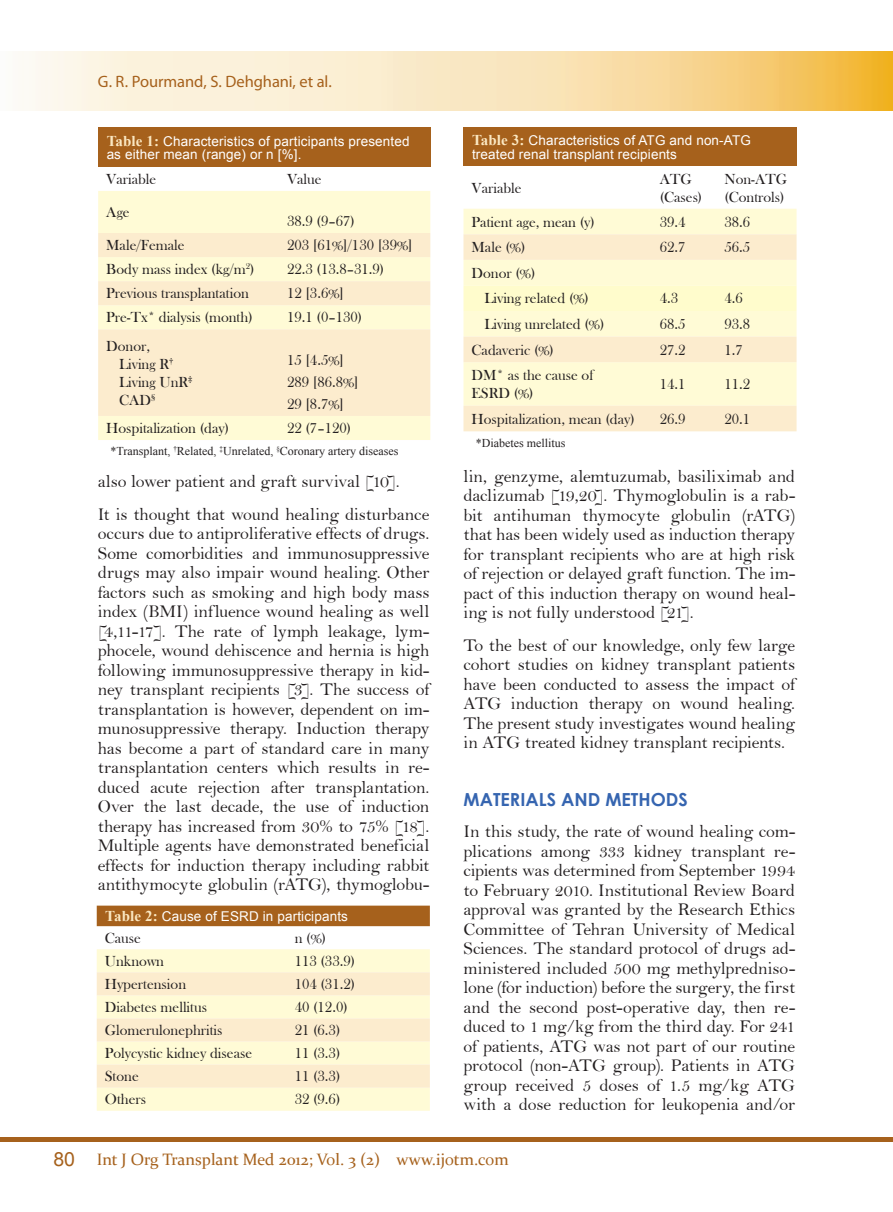
<style>
.page{position:relative;width:893px;height:1212px;background:#fff}
.page>*{position:absolute;margin:0;border:0;box-sizing:border-box;transform-origin:0 0}
.Body{font:18px/19.5px "Bell";letter-spacing:-.01em;color:#231f20;text-align:justify}
.Body_first_Para{font:18px "Bell";letter-spacing:-.01em;color:#231f20}
.Heading{font:700 18px "Century Gothic";color:#3665b0}
.Page_numbering{font:16.5px "Constantia";color:#a6611c}
.Runnig_Author{font:16.5px "Myriad Pro";letter-spacing:-.005em;color:#a6611c}
.Table_Text{font:15px/18px "Bask Old Face";color:#231f20}
.Table{font:13.5px/13.5px "Arial";letter-spacing:.01em;color:#fff}
.t1{font:12px "Times New Roman";color:#231f20}
.s1{font-family:"Times New Roman";font-weight:700;font-size:15px;color:#fbe8c2}
.s2{font-family:"Arial";font-size:19.5px}
</style>
<div class="page">
<div style="left:0;top:1137px;width:893px;height:5px;background:#a6611c"></div>
<img style="left:22px;top:52px;width:871px;height:59px">
<div style="left:98px;top:128px;width:332px;height:39px;background:#a6611c"></div>
<div style="left:98px;top:191px;width:332px;height:249px;background:#fffbd6"></div>
<svg style="left:98px;top:233px;width:332px;height:183px;background:#fcefd0"></svg>
<div style="left:97px;top:905px;width:333px;height:21px;background:#a6611c"></div>
<div style="left:97px;top:949px;width:333px;height:162px;background:#fffbd6"></div>
<svg style="left:97px;top:972px;width:333px;height:116px;background:#fdf2d1"></svg>
<div style="left:463px;top:128px;width:333px;height:38px;background:#a6611c"></div>
<div style="left:463px;top:209px;width:333px;height:25px;background:#fffbd6"></div>
<svg style="left:463px;top:234px;width:333px;height:197px;background:#fdf4d2"></svg>
<div style="left:463px;top:285px;width:333px;height:26px;background:#fffccc"></div>
<p class="Runnig_Author" style="left:98px;top:72px;width:236px">G. R. Pourmand, S. Dehghani, et al.</p>
<p class="Table" style="left:107px;top:134px;width:304px"><span class="s1">Table 1:</span> Characteristics of participants presented as either mean (range) or n [%].</p>
<p class="Table_Text" style="left:106px;top:170px;width:51px">Variable</p>
<p class="Table_Text" style="left:287px;top:170px;width:36px">Value</p>
<p class="Table_Text" style="left:106px;top:203px;width:25px">Age</p>
<p class="Table_Text" style="left:287px;top:212px;width:69px">38.9 (9–67)</p>
<p class="Table_Text" style="left:106px;top:237px;width:80px">Male/Female</p>
<p class="Table_Text" style="left:287px;top:237px;width:127px">203 [61%]/130 [39%]</p>
<p class="Table_Text" style="left:106px;top:261px;width:150px">Body mass index (kg/m<sup>2</sup>)</p>
<p class="Table_Text" style="left:287px;top:261px;width:99px">22.3 (13.8–31.9)</p>
<p class="Table_Text" style="left:106px;top:285px;width:144px">Previous transplantation</p>
<p class="Table_Text" style="left:287px;top:285px;width:58px">12 [3.6%]</p>
<p class="Table_Text" style="left:106px;top:309px;width:148px">Pre-Tx* dialysis (month)</p>
<p class="Table_Text" style="left:287px;top:309px;width:77px">19.1 (0–130)</p>
<p class="Table_Text" style="left:106px;top:337px;width:45px">Donor,</p>
<p class="Table_Text" style="left:119px;top:355px;width:56px">Living R<sup>†</sup></p>
<p class="Table_Text" style="left:119px;top:373px;width:75px">Living UnR<sup>‡</sup></p>
<p class="Table_Text" style="left:119px;top:391px;width:38px">CAD<sup>§</sup></p>
<p class="Table_Text" style="left:287px;top:351px;width:58px">15 [4.5%]</p>
<p class="Table_Text" style="left:287px;top:373px;width:73px">289 [86.8%]</p>
<p class="Table_Text" style="left:287px;top:395px;width:58px">29 [8.7%]</p>
<p class="Table_Text" style="left:106px;top:419px;width:124px">Hospitalization (day)</p>
<p class="Table_Text" style="left:287px;top:419px;width:66px">22 (7–120)</p>
<p class="t1" style="left:111px;top:443px;width:289px">*Transplant, <sup>†</sup>Related, <sup>‡</sup>Unrelated, <sup>§</sup>Coronary artery diseases</p>
<p class="Body_first_Para" style="left:98px;top:471px;width:303px">also lower patient and graft survival [10].</p>
<p class="Body" style="left:98px;top:504px;width:333px">It is thought that wound healing disturbance occurs due to antiproliferative effects of drugs.<br>Some comorbidities and immunosuppressive drugs may also impair wound healing. Other factors such as smoking and high body mass index (BMI) influence wound healing as well [4,11-17]. The rate of lymph leakage, lym&shy;phocele, wound dehiscence and hernia is high following immunosuppressive therapy in kid&shy;ney transplant recipients [3]. The success of transplantation is however, dependent on im&shy;munosuppressive therapy. Induction therapy has become a part of standard care in many transplantation centers which results in re&shy;duced acute rejection after transplantation.<br>Over the last decade, the use of induction therapy has increased from 30% to 75% [18].<br>Multiple agents have demonstrated beneficial effects for induction therapy including rabbit antithymocyte globulin (rATG), thymoglobu-</p>
<p class="Table" style="left:105px;top:909px;width:244px"><span class="s1">Table 2:</span> Cause of ESRD in participants</p>
<p class="Table_Text" style="left:105px;top:929px;width:38px">Cause</p>
<p class="Table_Text" style="left:295px;top:929px;width:33px">n (%)</p>
<p class="Table_Text" style="left:105px;top:952px;width:61px">Unknown</p>
<p class="Table_Text" style="left:295px;top:952px;width:62px">113 (33.9)</p>
<p class="Table_Text" style="left:105px;top:975px;width:83px">Hypertension</p>
<p class="Table_Text" style="left:295px;top:975px;width:62px">104 (31.2)</p>
<p class="Table_Text" style="left:105px;top:998px;width:104px">Diabetes mellitus</p>
<p class="Table_Text" style="left:295px;top:998px;width:55px">40 (12.0)</p>
<p class="Table_Text" style="left:105px;top:1021px;width:119px">Glomerulonephritis</p>
<p class="Table_Text" style="left:295px;top:1021px;width:47px">21 (6.3)</p>
<p class="Table_Text" style="left:105px;top:1044px;width:149px">Polycystic kidney disease</p>
<p class="Table_Text" style="left:295px;top:1044px;width:47px">11 (3.3)</p>
<p class="Table_Text" style="left:105px;top:1068px;width:35px">Stone</p>
<p class="Table_Text" style="left:295px;top:1068px;width:47px">11 (3.3)</p>
<p class="Table_Text" style="left:105px;top:1091px;width:43px">Others</p>
<p class="Table_Text" style="left:295px;top:1091px;width:47px">32 (9.6)</p>
<p class="Table" style="left:472px;top:134px;width:280px"><span class="s1">Table 3:</span> Characteristics of ATG and non-ATG treated renal transplant recipients</p>
<p class="Table_Text" style="left:472px;top:179px;width:51px">Variable</p>
<p class="Table_Text" style="left:660px;top:170px;width:44px">ATG (Cases)</p>
<p class="Table_Text" style="left:724px;top:170px;width:64px">Non-ATG (Controls)</p>
<p class="Table_Text" style="left:472px;top:213px;width:125px">Patient age, mean (y)</p>
<p class="Table_Text" style="left:660px;top:213px;width:27px">39.4</p>
<p class="Table_Text" style="left:724px;top:213px;width:27px">38.6</p>
<p class="Table_Text" style="left:472px;top:239px;width:55px">Male (%)</p>
<p class="Table_Text" style="left:660px;top:239px;width:27px">62.7</p>
<p class="Table_Text" style="left:724px;top:239px;width:27px">56.5</p>
<p class="Table_Text" style="left:472px;top:264px;width:65px">Donor (%)</p>
<p class="Table_Text" style="left:484px;top:290px;width:106px">Living related (%)</p>
<p class="Table_Text" style="left:660px;top:290px;width:20px">4.3</p>
<p class="Table_Text" style="left:724px;top:290px;width:20px">4.6</p>
<p class="Table_Text" style="left:484px;top:315px;width:122px">Living unrelated (%)</p>
<p class="Table_Text" style="left:660px;top:315px;width:27px">68.5</p>
<p class="Table_Text" style="left:724px;top:315px;width:27px">93.8</p>
<p class="Table_Text" style="left:472px;top:341px;width:84px">Cadaveric (%)</p>
<p class="Table_Text" style="left:660px;top:341px;width:27px">27.2</p>
<p class="Table_Text" style="left:724px;top:341px;width:20px">1.7</p>
<p class="Table_Text" style="left:472px;top:366px;width:123px">DM* as the cause of<br>ESRD (%)</p>
<p class="Table_Text" style="left:660px;top:375px;width:27px">14.1</p>
<p class="Table_Text" style="left:724px;top:375px;width:27px">11.2</p>
<p class="Table_Text" style="left:472px;top:410px;width:165px">Hospitalization, mean (day)</p>
<p class="Table_Text" style="left:660px;top:410px;width:27px">26.9</p>
<p class="Table_Text" style="left:724px;top:410px;width:27px">20.1</p>
<p class="t1" style="left:476px;top:435px;width:91px">*Diabetes mellitus</p>
<p class="Body" style="left:463px;top:466px;width:333px">lin, genzyme, alemtuzumab, basiliximab and daclizumab [19,20]. Thymoglobulin is a rab&shy;bit antihuman thymocyte globulin (rATG) that has been widely used as induction therapy for transplant recipients who are at high risk of rejection or delayed graft function. The im&shy;pact of this induction therapy on wound heal&shy;ing is not fully understood [21].</p>
<p class="Body" style="left:463px;top:635px;width:333px">To the best of our knowledge, only few large cohort studies on kidney transplant patients have been conducted to assess the impact of ATG induction therapy on wound healing.<br>The present study investigates wound healing in ATG treated kidney transplant recipients.</p>
<p class="Heading" style="left:463px;top:786px;width:226px">MATERIALS AND METHODS</p>
<p class="Body" style="left:463px;top:821px;width:333px">In this study, the rate of wound healing com&shy;plications among 333 kidney transplant re&shy;cipients was determined from September 1994 to February 2010. Institutional Review Board approval was granted by the Research Ethics Committee of Tehran University of Medical Sciences. The standard protocol of drugs ad&shy;ministered included 500 mg methylpredniso&shy;lone (for induction) before the surgery, the first and the second post-operative day, then re&shy;duced to 1 mg/kg from the third day. For 241 of patients, ATG was not part of our routine protocol (non-ATG group). Patients in ATG group received 5 doses of 1.5 mg/kg ATG with a dose reduction for leukopenia and/or</p>
<p class="Page_numbering" style="left:53px;top:1148px;width:457px"><span class="s2">80</span> Int J Org Transplant Med 2012; Vol. 3 (2) www.ijotm.com</p>
</div>
